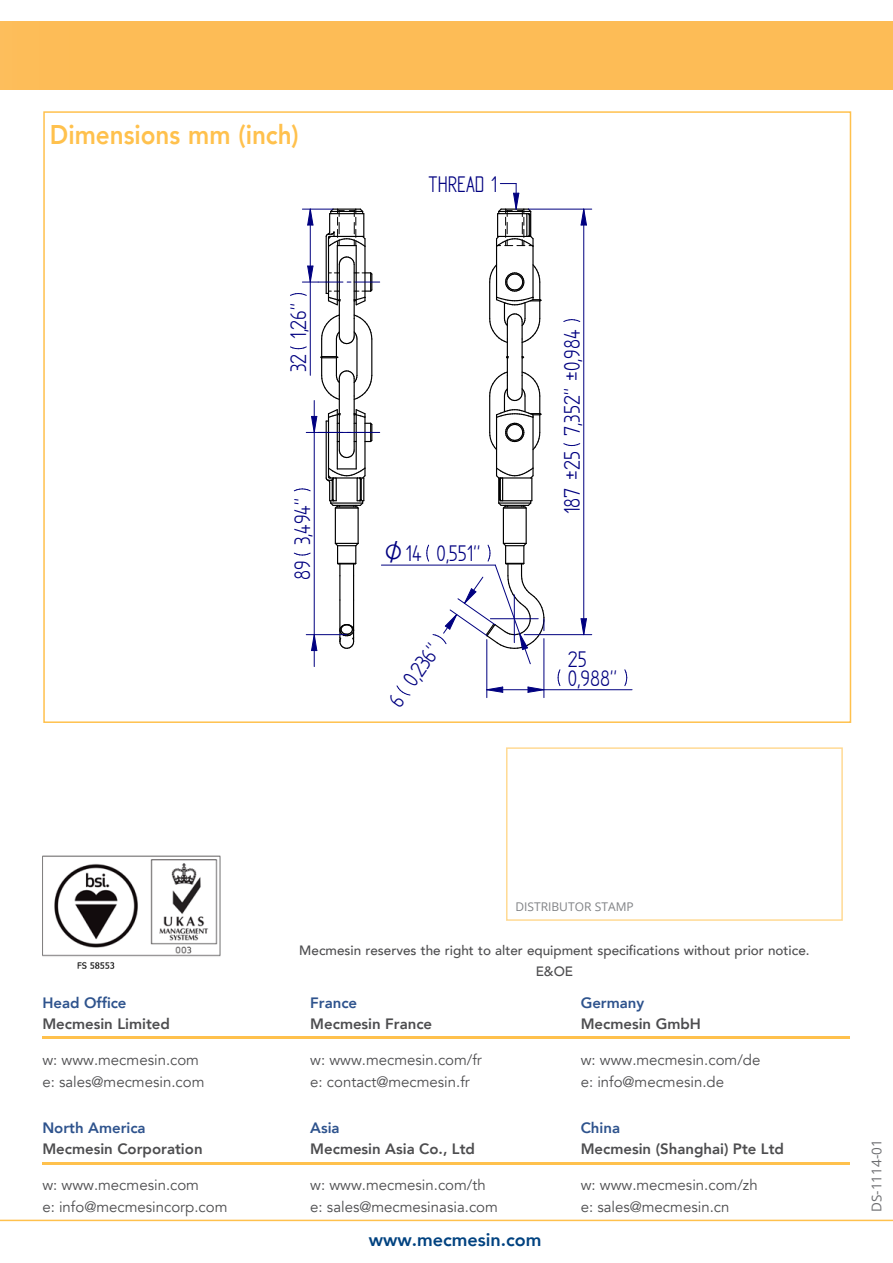
<style>
.page{position:relative;width:893px;height:1263px;background:#fff}
.page>*{position:absolute;margin:0;border:0;box-sizing:border-box;transform-origin:0 0}
.t1{font:800 27px "Avenir";color:#ffc14d;scale:.9 1}
.t2{font:25.65px/19px "Solid Edge ISO";color:#000080}
.t3{font:800 18px "Avenir";color:#004280}
.t4{font:15px/22.2px "Avenir";color:#4d4d4f}
.t5{font:800 15px "Avenir";color:#4d4d4f}
.t6{font:800 15px "Avenir";color:#2e538d}
.t7{font:500 13.5px/21px "Avenir";color:#4d4d4f;text-align:center}
.t8{font:13.5px "Open Sans";color:#6d6e71}
.t9{font:12px "Open Sans";color:#808285}
</style>
<div class="page">
<img style="left:43px;top:855px;width:178px;height:114px">
<div style="left:0;top:21px;width:893px;height:68px;background:#fdbc56"></div>
<div style="left:506px;top:747px;width:337px;height:174px;background:#fff;border:2px solid #ffda94"></div>
<hr style="left:0;top:1220px;width:893px;height:1px;background:#ffc14d">
<hr style="left:43px;top:1036px;width:807px;height:3px;background:#ffc14d">
<hr style="left:43px;top:1162px;width:807px;height:2px;background:#ffc14d">
<hr style="left:526px;top:508px;width:1px;height:35px;background:#000">
<hr style="left:503px;top:508px;width:1px;height:35px;background:#000">
<hr style="left:496px;top:417px;width:1px;height:51px;background:#000">
<hr style="left:532px;top:417px;width:2px;height:51px;background:#000">
<svg style="left:496px;top:466px;width:38px;height:44px"></svg>
<hr style="left:532px;top:246px;width:2px;height:52px;background:#000">
<hr style="left:496px;top:246px;width:1px;height:52px;background:#000">
<svg style="left:489px;top:263px;width:52px;height:81px"></svg>
<hr style="left:521px;top:339px;width:2px;height:36px;background:#000">
<hr style="left:507px;top:339px;width:1px;height:36px;background:#000">
<svg style="left:489px;top:371px;width:52px;height:80px"></svg>
<hr style="left:326px;top:432px;width:1px;height:46px;background:#000">
<hr style="left:339px;top:282px;width:1px;height:36px;background:#000">
<hr style="left:354px;top:282px;width:1px;height:36px;background:#000">
<hr style="left:339px;top:600px;width:1px;height:30px;background:#000">
<hr style="left:353px;top:600px;width:1px;height:30px;background:#000">
<svg style="left:339px;top:623px;width:16px;height:26px"></svg>
<hr style="left:358px;top:508px;width:1px;height:35px;background:#000">
<hr style="left:335px;top:508px;width:1px;height:35px;background:#000">
<svg style="left:334px;top:542px;width:25px;height:58px"></svg>
<hr style="left:326px;top:236px;width:1px;height:46px;background:#000">
<hr style="left:328px;top:417px;width:1px;height:51px;background:#000">
<hr style="left:364px;top:417px;width:2px;height:51px;background:#000">
<hr style="left:337px;top:415px;width:1px;height:54px;background:#000">
<hr style="left:356px;top:415px;width:1px;height:54px;background:#000">
<svg style="left:325px;top:466px;width:41px;height:44px"></svg>
<hr style="left:328px;top:246px;width:1px;height:52px;background:#000">
<hr style="left:364px;top:246px;width:2px;height:52px;background:#000">
<hr style="left:337px;top:246px;width:1px;height:54px;background:#000">
<hr style="left:356px;top:246px;width:1px;height:54px;background:#000">
<svg style="left:325px;top:208px;width:41px;height:40px"></svg>
<hr style="left:339px;top:396px;width:1px;height:36px;background:#000">
<hr style="left:354px;top:396px;width:1px;height:36px;background:#000">
<svg style="left:320px;top:314px;width:53px;height:87px"></svg>
<svg style="left:307px;top:208px;width:7px;height:18px"></svg>
<hr style="left:302px;top:209px;width:31px;height:1px;background:#000080">
<svg style="left:290px;top:346px;width:17px;height:4px"></svg>
<svg style="left:290px;top:256px;width:90px;height:50px"></svg>
<hr style="left:310px;top:209px;width:1px;height:166px;background:#000080">
<svg style="left:311px;top:635px;width:6px;height:16px"></svg>
<hr style="left:306px;top:634px;width:41px;height:1px;background:#000080">
<hr style="left:306px;top:432px;width:66px;height:1px;background:#000080">
<svg style="left:293px;top:552px;width:18px;height:4px"></svg>
<svg style="left:293px;top:488px;width:18px;height:4px"></svg>
<hr style="left:314px;top:400px;width:1px;height:266px;background:#000080">
<svg style="left:311px;top:408px;width:69px;height:51px"></svg>
<hr style="left:381px;top:565px;width:114px;height:1px;background:#000080">
<svg style="left:396px;top:685px;width:15px;height:11px"></svg>
<svg style="left:580px;top:208px;width:7px;height:18px"></svg>
<svg style="left:580px;top:618px;width:7px;height:16px"></svg>
<hr style="left:528px;top:209px;width:64px;height:1px;background:#000080">
<hr style="left:524px;top:634px;width:68px;height:1px;background:#000080">
<svg style="left:563px;top:443px;width:18px;height:3px"></svg>
<svg style="left:563px;top:319px;width:18px;height:3px"></svg>
<hr style="left:583px;top:209px;width:1px;height:426px;background:#000080">
<svg style="left:496px;top:183px;width:39px;height:65px"></svg>
<svg style="left:527px;top:686px;width:17px;height:7px"></svg>
<svg style="left:487px;top:686px;width:16px;height:7px"></svg>
<svg style="left:426px;top:542px;width:119px;height:122px"></svg>
<hr style="left:544px;top:639px;width:1px;height:59px;background:#000080">
<hr style="left:486px;top:639px;width:1px;height:59px;background:#000080">
<svg style="left:557px;top:669px;width:4px;height:17px"></svg>
<hr style="left:487px;top:689px;width:145px;height:1px;background:#000080">
<h1 class="t1" style="left:50px;top:113px;width:278px">Dimensions mm (inch)</h1>
<h2 class="t2" style="left:289px;top:372px;width:70px;rotate:-90deg">32 1,26"</h2>
<h2 class="t2" style="left:293px;top:580px;width:83px;rotate:-90deg">89 3,494"</h2>
<h2 class="t2" style="left:429px;top:174px;width:70px">THREAD 1</h2>
<h2 class="t2" style="left:405px;top:544px;width:76px">14 0,551"</h2>
<h2 class="t2" style="left:386px;top:699px;width:73px;rotate:-55deg">6 0,236"</h2>
<h2 class="t2" style="left:562px;top:514px;width:186px;rotate:-90deg">187 ±25 7,352" ±0,984</h2>
<h2 class="t2" style="left:568px;top:649px;width:50px">25<br>0,988"</h2>
<p class="t6" style="left:42px;top:991px;width:86px">Head Office</p>
<p class="t5" style="left:42px;top:1012px;width:129px">Mecmesin Limited</p>
<p class="t4" style="left:42px;top:1048px;width:164px">w: www.mecmesin.com e: sales@mecmesin.com</p>
<p class="t6" style="left:42px;top:1116px;width:105px">North America</p>
<p class="t5" style="left:42px;top:1137px;width:162px">Mecmesin Corporation</p>
<p class="t4" style="left:42px;top:1174px;width:187px">w: www.mecmesin.com<br>e: info@mecmesincorp.com</p>
<p class="t9" style="left:515px;top:898px;width:120px">DISTRIBUTOR STAMP</p>
<p class="t7" style="left:299px;top:939px;width:512px">Mecmesin reserves the right to alter equipment specifications without prior notice.<br>E&amp;OE</p>
<p class="t6" style="left:310px;top:991px;width:48px">France</p>
<p class="t5" style="left:310px;top:1012px;width:123px">Mecmesin France</p>
<p class="t4" style="left:310px;top:1048px;width:173px">w: www.mecmesin.com/fr e: contact@mecmesin.fr</p>
<p class="t6" style="left:310px;top:1116px;width:31px">Asia</p>
<p class="t5" style="left:310px;top:1137px;width:166px">Mecmesin Asia Co., Ltd</p>
<p class="t4" style="left:310px;top:1174px;width:189px">w: www.mecmesin.com/th e: sales@mecmesinasia.com</p>
<p class="t3" style="left:369px;top:1226px;width:174px">www.mecmesin.com</p>
<p class="t6" style="left:581px;top:991px;width:65px">Germany</p>
<p class="t5" style="left:581px;top:1012px;width:122px">Mecmesin GmbH</p>
<p class="t4" style="left:581px;top:1048px;width:181px">w: www.mecmesin.com/de e: info@mecmesin.de</p>
<p class="t6" style="left:581px;top:1116px;width:41px">China</p>
<p class="t5" style="left:581px;top:1137px;width:205px">Mecmesin (Shanghai) Pte Ltd</p>
<p class="t4" style="left:581px;top:1174px;width:178px">w: www.mecmesin.com/zh e: sales@mecmesin.cn</p>
<p class="t8" style="left:867px;top:1212px;width:74px;rotate:-90deg">DS-1114-01</p>
</div>
